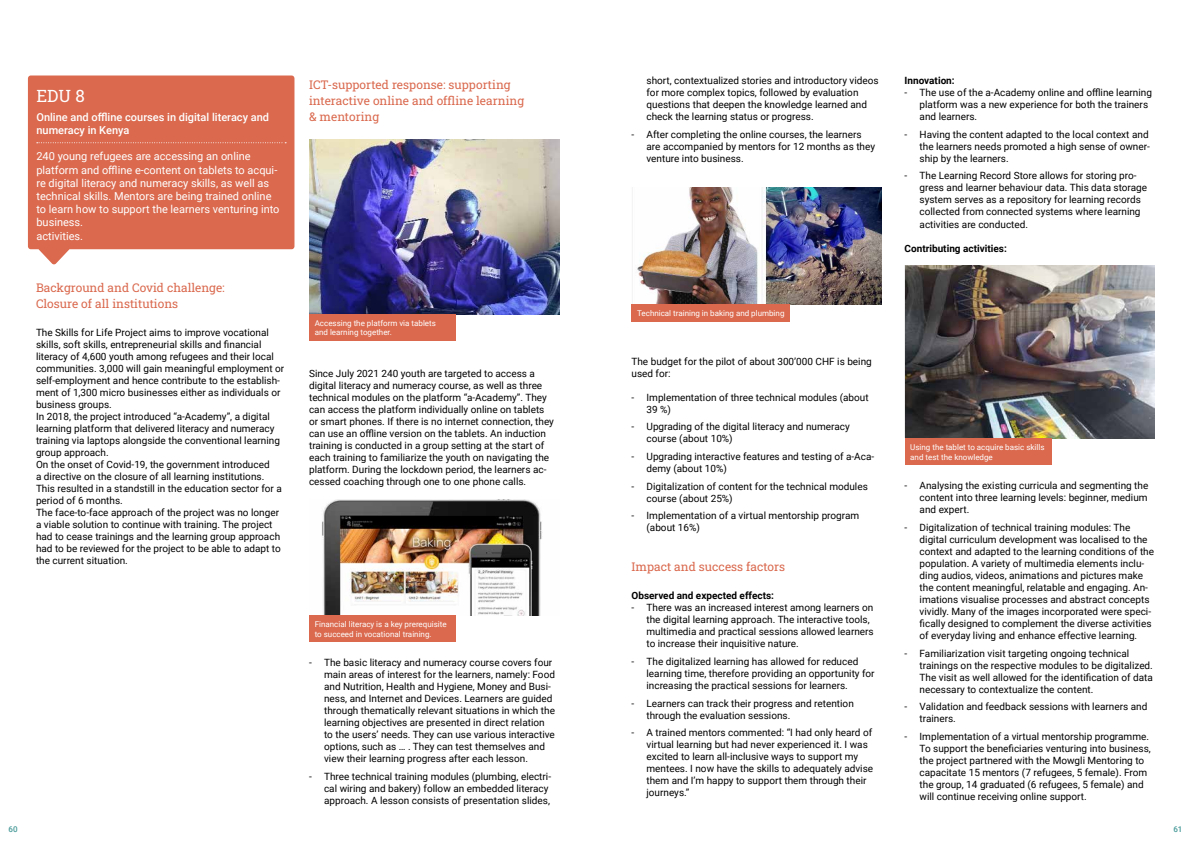
<style>
.page{position:relative;width:1191px;height:842px;background:#fff}
.page>*{position:absolute;margin:0;border:0;box-sizing:border-box;transform-origin:0 0}
.t1{font:17px "Roboto Slab";color:#fff}
.t2{font:12px/16px "Roboto Slab";color:#da694e}
.t3{font:11px/13.2px "Roboto";color:#fff}
.t4{font:500 11px/13.2px "Roboto";color:#fff}
.t5{font:10px/12px "Roboto";color:#000}
.t6{font:700 10px "Roboto";color:#000}
.t7{font:8px/9.6px "Roboto";color:#fff}
.t8{font:500 8px "Roboto";color:#469998}
</style>
<div class="page">
<img style="left:632px;top:188px;width:250px;height:116px">
<div style="left:631px;top:304px;width:159px;height:17px;background:#da694e"></div>
<img style="left:905px;top:265px;width:249px;height:173px">
<div style="left:904px;top:438px;width:147px;height:27px;background:#da694e"></div>
<svg style="left:28px;top:75px;width:266px;height:190px;fill:#da694e"></svg>
<svg style="left:37px;top:142px;width:249px;height:1px"></svg>
<img style="left:309px;top:139px;width:250px;height:175px">
<div style="left:309px;top:314px;width:147px;height:27px;background:#da694e"></div>
<img style="left:322px;top:499px;width:221px;height:116px">
<div style="left:309px;top:615px;width:147px;height:27px;background:#da694e"></div>
<h1 class="t1" style="left:36px;top:84px;width:50px">EDU 8</h1>
<p class="t4" style="left:36px;top:110px;width:234px">Online and offline courses in digital literacy and numeracy in Kenya</p>
<p class="t3" style="left:36px;top:149px;width:245px">240 young refugees are accessing an online platform and offline e-content on tablets to acqui&shy;re digital literacy and numeracy skills, as well as technical skills. Mentors are being trained online to learn how to support the learners venturing into business.<br>activities.</p>
<p class="t2" style="left:36px;top:280px;width:190px">Background and Covid challenge:<br>Closure of all institutions</p>
<p class="t5" style="left:36px;top:326px;width:250px">The Skills for Life Project aims to improve vocational skills, soft skills, entrepreneurial skills and financial literacy of 4,600 youth among refugees and their local communities. 3,000 will gain meaningful employment or self-employment and hence contribute to the establish&shy;ment of 1,300 micro businesses either as individuals or business groups.<br>In 2018, the project introduced “a-Academy”, a digital learning platform that delivered literacy and numeracy training via laptops alongside the conventional learning group approach.<br>On the onset of Covid-19, the government introduced<br>a directive on the closure of all learning institutions.<br>This resulted in a standstill in the education sector for a period of 6 months.<br>The face-to-face approach of the project was no longer a viable solution to continue with training. The project had to cease trainings and the learning group approach had to be reviewed for the project to be able to adapt to the current situation.</p>
<p class="t2" style="left:309px;top:77px;width:216px">ICT-supported response: supporting interactive online and offline learning &amp; mentoring</p>
<p class="t7" style="left:315px;top:318px;width:123px">Accessing the platform via tablets and learning together.</p>
<p class="t5" style="left:309px;top:367px;width:246px">Since July 2021 240 youth are targeted to access a digital literacy and numeracy course, as well as three technical modules on the platform “a-Academy”. They can access the platform individually online on tablets or smart phones. If there is no internet connection, they can use an offline version on the tablets. An induction training is conducted in a group setting at the start of each training to familiarize the youth on navigating the platform. During the lockdown period, the learners ac&shy;cessed coaching through one to one phone calls.</p>
<p class="t7" style="left:315px;top:619px;width:133px">Financial literacy is a key prerequisite to succeed in vocational training.</p>
<p class="t5" style="left:324px;top:656px;width:232px;text-indent:-15px">- The basic literacy and numeracy course covers four main areas of interest for the learners, namely: Food and Nutrition, Health and Hygiene, Money and Busi&shy;ness, and Internet and Devices. Learners are guided through thematically relevant situations in which the learning objectives are presented in direct relation to the users’ needs. They can use various interactive options, such as … . They can test themselves and view their learning progress after each lesson.</p>
<p class="t5" style="left:324px;top:770px;width:228px;text-indent:-15px">- Three technical training modules (plumbing, electri&shy;cal wiring and bakery) follow an embedded literacy approach. A lesson consists of presentation slides,</p>
<p class="t5" style="left:646px;top:74px;width:234px">short, contextualized stories and introductory videos for more complex topics, followed by evaluation questions that deepen the knowledge learned and check the learning status or progress.</p>
<p class="t5" style="left:646px;top:128px;width:230px;text-indent:-15px">- After completing the online courses, the learners are accompanied by mentors for 12 months as they venture into business.</p>
<p class="t7" style="left:637px;top:308px;width:149px">Technical training in baking and plumbing</p>
<p class="t5" style="left:631px;top:355px;width:242px">The budget for the pilot of about 300’000 CHF is being used for:</p>
<p class="t5" style="left:646px;top:391px;width:224px;text-indent:-15px">- Implementation of three technical modules (about<br>39 %)</p>
<p class="t5" style="left:646px;top:420px;width:205px;text-indent:-15px">- Upgrading of the digital literacy and numeracy course (about 10%)</p>
<p class="t5" style="left:646px;top:450px;width:229px;text-indent:-15px">- Upgrading interactive features and testing of a-Aca&shy;demy (about 10%)</p>
<p class="t5" style="left:646px;top:480px;width:223px;text-indent:-15px">- Digitalization of content for the technical modules course (about 25%)</p>
<p class="t5" style="left:646px;top:509px;width:214px;text-indent:-15px">- Implementation of a virtual mentorship program (about 16%)</p>
<p class="t2" style="left:631px;top:558px;width:155px">Impact and success factors</p>
<p class="t6" style="left:631px;top:589px;width:144px">Observed and expected effects:</p>
<p class="t5" style="left:646px;top:601px;width:229px;text-indent:-15px">- There was an increased interest among learners on the digital learning approach. The interactive tools, multimedia and practical sessions allowed learners to increase their inquisitive nature.</p>
<p class="t5" style="left:646px;top:655px;width:230px;text-indent:-15px">- The digitalized learning has allowed for reduced learning time, therefore providing an opportunity for increasing the practical sessions for learners.</p>
<p class="t5" style="left:646px;top:697px;width:209px;text-indent:-15px">- Learners can track their progress and retention through the evaluation sessions.</p>
<p class="t5" style="left:646px;top:726px;width:228px;text-indent:-15px">- A trained mentors commented: “I had only heard of virtual learning but had never experienced it. I was excited to learn all-inclusive ways to support my mentees. I now have the skills to adequately advise them and I’m happy to support them through their journeys.”</p>
<p class="t6" style="left:904px;top:74px;width:52px">Innovation:</p>
<p class="t5" style="left:919px;top:86px;width:234px;text-indent:-15px">- The use of the a-Academy online and offline learning platform was a new experience for both the trainers and learners.</p>
<p class="t5" style="left:919px;top:128px;width:232px;text-indent:-15px">- Having the content adapted to the local context and the learners needs promoted a high sense of owner&shy;ship by the learners.</p>
<p class="t5" style="left:919px;top:170px;width:229px;text-indent:-15px">- The Learning Record Store allows for storing pro&shy;gress and learner behaviour data. This data storage system serves as a repository for learning records collected from connected systems where learning activities are conducted.</p>
<p class="t6" style="left:904px;top:241px;width:104px">Contributing activities:</p>
<p class="t7" style="left:910px;top:442px;width:136px">Using the tablet to acquire basic skills and test the knowledge</p>
<p class="t5" style="left:919px;top:479px;width:230px;text-align:justify;text-indent:-15px">- Analysing the existing curricula and segmenting the content into three learning levels: beginner, medium and expert.</p>
<p class="t5" style="left:919px;top:521px;width:236px;text-indent:-15px">- Digitalization of technical training modules: The digital curriculum development was localised to the context and adapted to the learning conditions of the population. A variety of multimedia elements inclu&shy;ding audios, videos, animations and pictures make the content meaningful, relatable and engaging. An&shy;imations visualise processes and abstract concepts vividly. Many of the images incorporated were speci&shy;fically designed to complement the diverse activities of everyday living and enhance effective learning.</p>
<p class="t5" style="left:919px;top:647px;width:235px;text-indent:-15px">- Familiarization visit targeting ongoing technical trainings on the respective modules to be digitalized.<br>The visit as well allowed for the identification of data necessary to contextualize the content.</p>
<p class="t5" style="left:919px;top:700px;width:229px;text-indent:-15px">- Validation and feedback sessions with learners and trainers.</p>
<p class="t5" style="left:919px;top:730px;width:233px;text-indent:-15px">- Implementation of a virtual mentorship programme.<br>To support the beneficiaries venturing into business, the project partnered with the Mowgli Mentoring to capacitate 15 mentors (7 refugees, 5 female). From the group, 14 graduated (6 refugees, 5 female) and will continue receiving online support.</p>
<p class="t8" style="left:9px;top:823px;width:11px">60</p>
<p class="t8" style="left:1173px;top:823px;width:11px">61</p>
</div>
